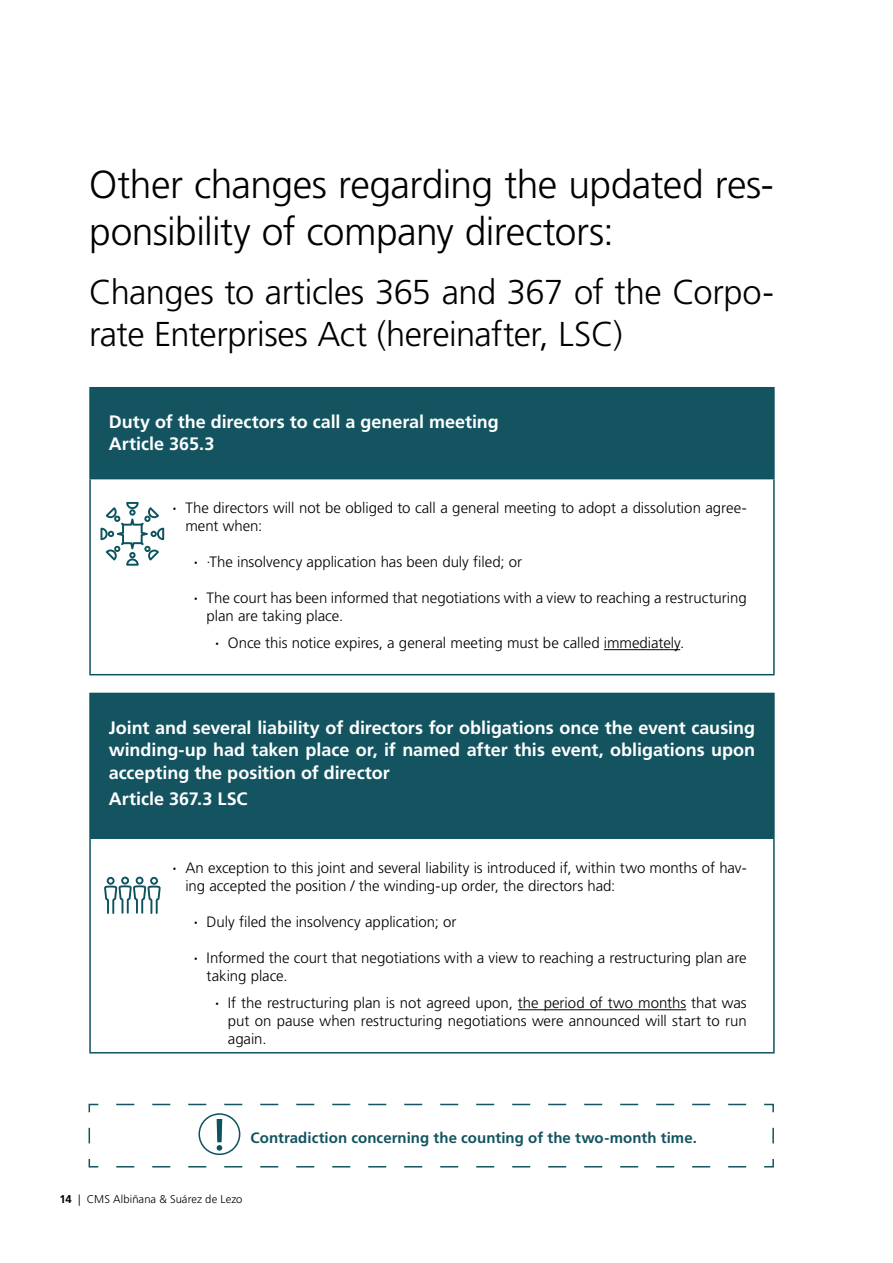
<style>
.page{position:relative;width:893px;height:1263px;background:#fff}
.page>*{position:absolute;margin:0;border:0;box-sizing:border-box;transform-origin:0 0}
.t1{font:300 39px/46.8px "Frutiger LT Pro";letter-spacing:-.015em;color:#000}
.t2{font:300 34.5px/42px "Frutiger LT Pro";letter-spacing:-.015em;color:#000}
.t3{font:700 18px/22.5px "Frutiger LT Pro";color:#fff}
.t4{font:300 15px/18px "Frutiger LT Pro";color:#000}
.t5{font:700 15px "Frutiger LT Pro";letter-spacing:.005em;color:#135460}
.t6{font:300 11.25px "Frutiger LT Pro";letter-spacing:.005em;color:#000}
.s1{font-weight:700}
</style>
<div class="page">
<div style="left:90px;top:388px;width:684px;height:91px;background:#135460"></div>
<div style="left:90px;top:693px;width:684px;height:145px;background:#135460"></div>
<hr style="left:89px;top:387px;width:686px;height:1px;background:#0d535f">
<hr style="left:89px;top:388px;width:2px;height:90px;background:#0d535f">
<hr style="left:773px;top:388px;width:2px;height:90px;background:#0d535f">
<hr style="left:89px;top:839px;width:2px;height:213px;background:#0d535f">
<hr style="left:773px;top:839px;width:2px;height:213px;background:#0d535f">
<hr style="left:89px;top:1052px;width:686px;height:1px;background:#0d535f">
<hr style="left:89px;top:478px;width:686px;height:1px;background:#0d535f">
<hr style="left:89px;top:479px;width:2px;height:195px;background:#0d535f">
<hr style="left:773px;top:479px;width:2px;height:195px;background:#0d535f">
<hr style="left:89px;top:674px;width:686px;height:1px;background:#0d535f">
<hr style="left:89px;top:693px;width:686px;height:1px;background:#0d535f">
<hr style="left:89px;top:694px;width:2px;height:143px;background:#0d535f">
<hr style="left:773px;top:694px;width:2px;height:143px;background:#0d535f">
<hr style="left:89px;top:837px;width:686px;height:2px;background:#0d535f">
<hr style="left:604px;top:649px;width:76px;height:1px;background:#000">
<hr style="left:518px;top:1009px;width:168px;height:1px;background:#000">
<svg style="left:100px;top:502px;width:64px;height:64px"></svg>
<svg style="left:104px;top:877px;width:57px;height:37px"></svg>
<svg style="left:88px;top:1103px;width:686px;height:65px"></svg>
<h1 class="t1" style="left:89px;top:161px;width:686px">Other changes regarding the updated res&shy;ponsibility of company directors:</h1>
<h2 class="t2" style="left:89px;top:271px;width:686px">Changes to articles 365 and 367 of the Corpo&shy;rate Enterprises Act (hereinafter, LSC)</h2>
<p class="t3" style="left:109px;top:410px;width:392px">Duty of the directors to call a general meeting<br>Article 365.3</p>
<p class="t4" style="left:185px;top:499px;width:563px;text-indent:-13px"><span class="s1">∙</span> The directors will not be obliged to call a general meeting to adopt a dissolution agree&shy;ment when:</p>
<p class="t4" style="left:194px;top:553px;width:330px"><span class="s1">∙</span> ·The insolvency application has been duly filed; or</p>
<p class="t4" style="left:207px;top:589px;width:542px;text-indent:-13px"><span class="s1">∙</span> The court has been informed that negotiations with a view to reaching a restructuring plan are taking place.</p>
<p class="t4" style="left:215px;top:634px;width:471px"><span class="s1">∙</span> Once this notice expires, a general meeting must be called immediately.</p>
<p class="t3" style="left:109px;top:716px;width:648px;text-align:justify">Joint and several liability of directors for obligations once the event causing winding-up had taken place or, if named after this event, obligations upon accepting the position of director</p>
<p class="t3" style="left:109px;top:788px;width:140px">Article 367.3 LSC</p>
<p class="t4" style="left:185px;top:859px;width:563px;text-indent:-13px"><span class="s1">∙</span> An exception to this joint and several liability is introduced if, within two months of hav&shy;ing accepted the position / the winding-up order, the directors had:</p>
<p class="t4" style="left:194px;top:913px;width:264px"><span class="s1">∙</span> Duly filed the insolvency application; or</p>
<p class="t4" style="left:207px;top:949px;width:542px;text-indent:-13px"><span class="s1">∙</span> Informed the court that negotiations with a view to reaching a restructuring plan are taking place.</p>
<p class="t4" style="left:228px;top:994px;width:520px;text-align:justify;text-indent:-13px"><span class="s1">∙</span> If the restructuring plan is not agreed upon, the period of two months that was put on pause when restructuring negotiations were announced will start to run again.</p>
<p class="t5" style="left:251px;top:1128px;width:448px">Contradiction concerning the counting of the two-month time.</p>
<p class="t6" style="left:60px;top:1193px;width:185px"><span class="s1">14</span> | CMS Albiñana &amp; Suárez de Lezo</p>
</div>
